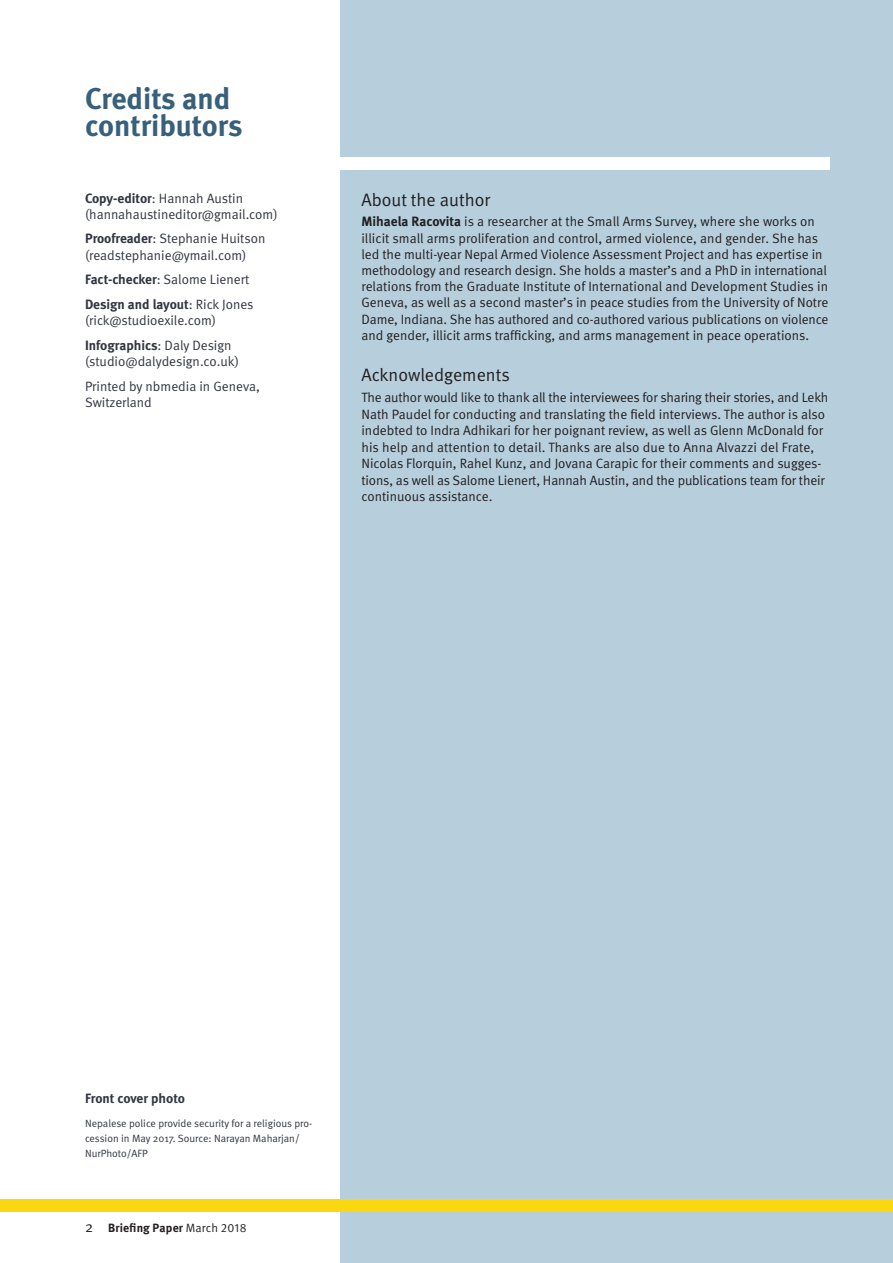
<style>
.page{position:relative;width:893px;height:1263px;background:#fff}
.page>*{position:absolute;margin:0;border:0;box-sizing:border-box;transform-origin:0 0}
.t1{font:700 30px/27px "Meta";color:#38607a}
.t2{font:18px "Meta Normal";color:#231f20}
.t3{font:13.5px/16.2px "Meta Normal";color:#231f20}
.t4{font:13.5px/16.2px "Meta Normal";color:#323640}
.t5{font:700 13.5px "Meta";color:#323640}
.t6{font:700 12px "Meta";letter-spacing:.015em;color:#231f20}
.t7{font:10.5px/15px "Meta Normal";color:#323640}
.s1{font-family:"Meta";font-weight:700}
.s2{font-family:"Meta Normal";font-weight:400}
.s3{font-family:"Meta Normal";font-weight:400;font-size:15px}
.s4{font-family:"Meta Normal Expert";font-weight:400}
</style>
<div class="page">
<div style="left:340px;top:0;width:553px;height:1263px;background:#b7cfdd"></div>
<div style="left:0;top:1199px;width:893px;height:13px;background:#fad70f"></div>
<div style="left:85px;top:158px;width:744px;height:12px;background:#fff"></div>
<h1 class="t1" style="left:85px;top:85px;width:159px">Credits and contributors</h1>
<p class="t4" style="left:85px;top:190px;width:194px"><span class="s1">Copy-editor</span>: Hannah Austin (hannahaustineditor@gmail.com)</p>
<p class="t4" style="left:85px;top:230px;width:182px"><span class="s1">Proofreader</span>: Stephanie Huitson (readstephanie@ymail.com)</p>
<p class="t4" style="left:85px;top:271px;width:166px"><span class="s1">Fact-checker</span>: Salome Lienert</p>
<p class="t5" style="left:85px;top:296px;width:170px">Design and layout<span class="s2">: Rick Jones</span></p>
<p class="t4" style="left:85px;top:312px;width:133px">(rick@studioexile.com)</p>
<p class="t5" style="left:85px;top:337px;width:148px">Infographics<span class="s2">: Daly Design</span></p>
<p class="t4" style="left:85px;top:349px;width:176px;line-height:24.8px">(studio@dalydesign.co.uk)<br>Printed by nbmedia in Geneva,</p>
<p class="t4" style="left:85px;top:394px;width:68px">Switzerland</p>
<h2 class="t2" style="left:361px;top:189px;width:130px">About the author</h2>
<p class="t3" style="left:361px;top:213px;width:469px"><span class="s1">Mihaela Racovita</span> is a researcher at the Small Arms Survey, where she works on illicit small arms proliferation and control, armed violence, and gender. She has led the multi-year Nepal Armed Violence Assessment Project and has expertise in methodology and research design. She holds a master’s and a PhD in international relations from the Graduate Institute of International and Development Studies in Geneva, as well as a second master’s in peace studies from the University of Notre Dame, Indiana. She has authored and co-authored various publications on violence and gender, illicit arms trafficking, and arms management in peace operations.</p>
<h2 class="t2" style="left:361px;top:365px;width:150px">Acknowledgements</h2>
<p class="t3" style="left:361px;top:389px;width:468px">The author would like to thank all the interviewees for sharing their stories, and Lekh Nath Paudel for conducting and translating the field interviews. The author is also indebted to Indra Adhikari for her poignant review, as well as Glenn McDonald for his help and attention to detail. Thanks are also due to Anna Alvazzi del Frate, Nicolas Florquin, Rahel Kunz, and Jovana Carapic for their comments and sugges&shy;tions, as well as Salome Lienert, Hannah Austin, and the publications team for their continuous assistance.</p>
<p class="t5" style="left:85px;top:1090px;width:102px">Front cover photo</p>
<p class="t7" style="left:85px;top:1115px;width:229px">Nepalese police provide security for a religious pro&shy;cession in May 2017. Source: Narayan Maharjan/<br>NurPhoto/AFP</p>
<p class="t6" style="left:85px;top:1220px;width:163px"><span class="s3">2</span> Briefing Paper <span class="s2">March</span> <span class="s4">2018</span></p>
</div>
